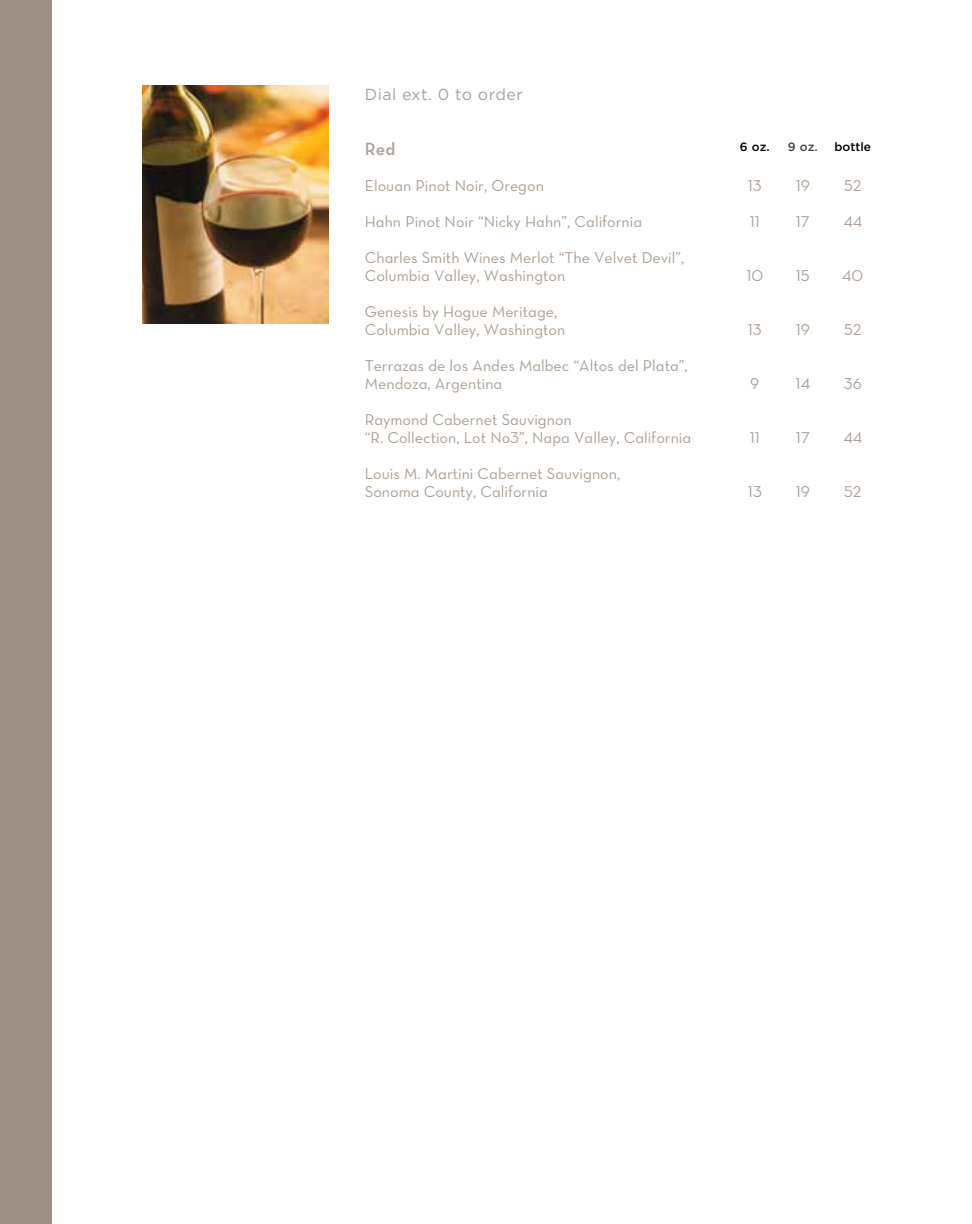
<style>
.page{position:relative;width:972px;height:1224px;background:#fff}
.page>*{position:absolute;margin:0;border:0;box-sizing:border-box;transform-origin:0 0}
.t1{font:18px "Neutra Text Demi Alt";color:#aca095}
.t2{font:16px/18px "Neutra Text Book Alt";color:#aca095}
.t3{font:16px "Gotham";letter-spacing:.03em;color:#aca095}
.t4{font:500 12px "Gotham";color:#000}
.t5{font:500 12px "Gotham";color:#434239}
</style>
<div class="page">
<div style="left:0;top:0;width:52px;height:1224px;background:#9b8f84"></div>
<img style="left:143px;top:85px;width:185px;height:239px">
<p class="t3" style="left:365px;top:85px;width:160px">Dial ext. 0 to order</p>
<p class="t1" style="left:365px;top:138px;width:32px">Red</p>
<p class="t4" style="left:740px;top:140px;width:31px">6 oz.</p>
<p class="t5" style="left:788px;top:140px;width:31px">9 oz.</p>
<p class="t4" style="left:835px;top:140px;width:38px">bottle</p>
<p class="t2" style="left:365px;top:176px;width:181px">Elouan Pinot Noir, Oregon</p>
<p class="t2" style="left:748px;top:176px;width:15px">13</p>
<p class="t2" style="left:796px;top:176px;width:16px">19</p>
<p class="t2" style="left:844px;top:176px;width:19px">52</p>
<p class="t2" style="left:365px;top:212px;width:279px">Hahn Pinot Noir “Nicky Hahn”, California</p>
<p class="t2" style="left:750px;top:212px;width:12px">11</p>
<p class="t2" style="left:796px;top:212px;width:15px">17</p>
<p class="t2" style="left:843px;top:212px;width:20px">44</p>
<p class="t2" style="left:365px;top:248px;width:321px">Charles Smith Wines Merlot “The Velvet Devil”,<br>Columbia Valley, Washington</p>
<p class="t2" style="left:746px;top:266px;width:18px">10</p>
<p class="t2" style="left:796px;top:266px;width:15px">15</p>
<p class="t2" style="left:842px;top:266px;width:23px">40</p>
<p class="t2" style="left:365px;top:302px;width:202px">Genesis by Hogue Meritage,<br>Columbia Valley, Washington</p>
<p class="t2" style="left:365px;top:356px;width:324px">Terrazas de los Andes Malbec “Altos del Plata”,<br>Mendoza, Argentina</p>
<p class="t2" style="left:365px;top:410px;width:328px">Raymond Cabernet Sauvignon<br>“R. Collection, Lot No3”, Napa Valley, California</p>
<p class="t2" style="left:365px;top:464px;width:257px">Louis M. Martini Cabernet Sauvignon,<br>Sonoma County, California</p>
<p class="t2" style="left:748px;top:320px;width:15px">13</p>
<p class="t2" style="left:796px;top:320px;width:16px">19</p>
<p class="t2" style="left:844px;top:320px;width:19px">52</p>
<p class="t2" style="left:750px;top:374px;width:11px">9</p>
<p class="t2" style="left:796px;top:374px;width:16px">14</p>
<p class="t2" style="left:844px;top:374px;width:19px">36</p>
<p class="t2" style="left:750px;top:428px;width:12px">11</p>
<p class="t2" style="left:796px;top:428px;width:15px">17</p>
<p class="t2" style="left:843px;top:428px;width:20px">44</p>
<p class="t2" style="left:748px;top:482px;width:15px">13</p>
<p class="t2" style="left:796px;top:482px;width:16px">19</p>
<p class="t2" style="left:844px;top:482px;width:19px">52</p>
</div>
